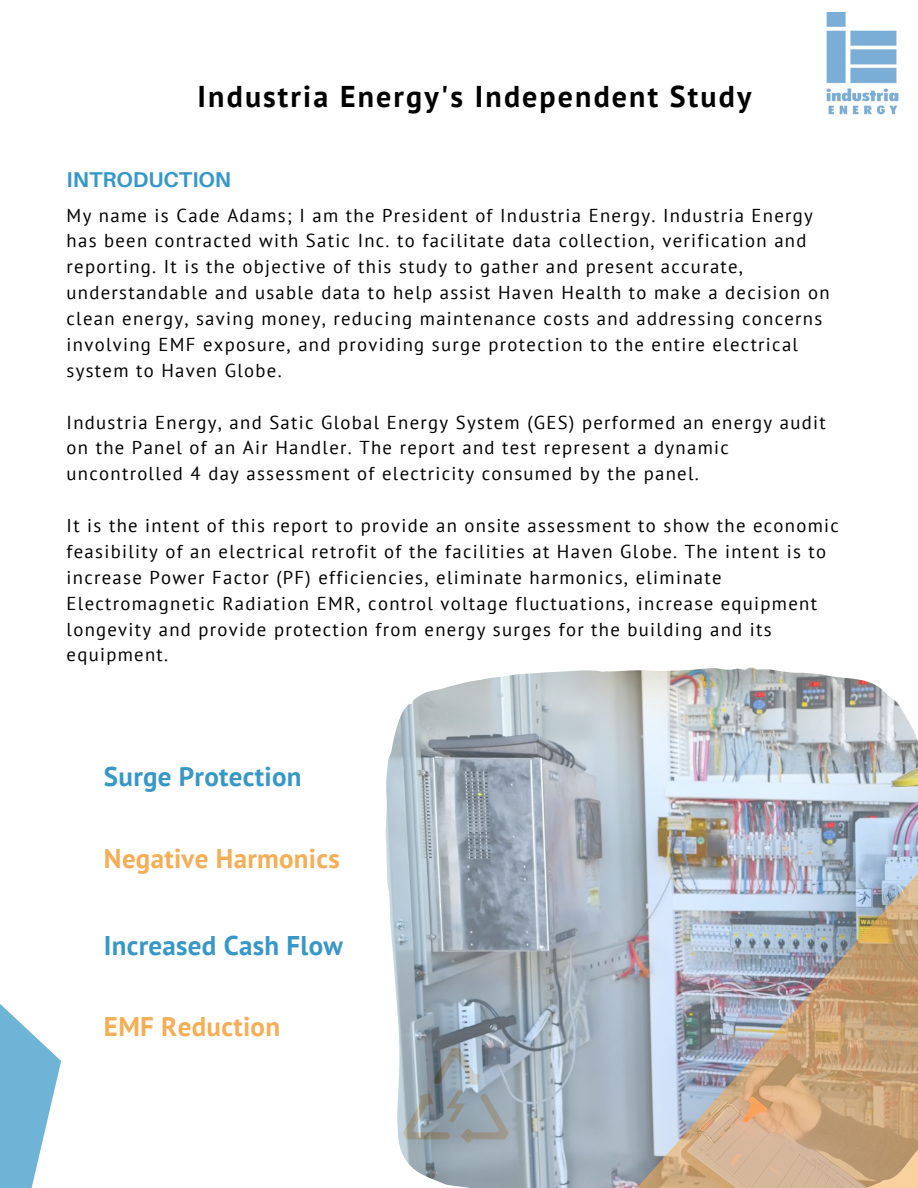
<style>
.page{position:relative;width:918px;height:1188px;background:#fff}
.page>*{position:absolute;margin:0;border:0;box-sizing:border-box;transform-origin:0 0}
.t1{font:700 30px "PT Sans";letter-spacing:.07em;color:#000}
.t2{font:700 27px "PT Sans";letter-spacing:.01em;color:#3798c8}
.t3{font:700 27px "PT Sans";letter-spacing:.01em;color:#f6ae56}
.t4{font:700 21.45px "Aileron";color:#3798c8}
.t5{font:18.75px/25.8px "PT Sans";letter-spacing:.07em;color:#000}
</style>
<div class="page">
<svg style="left:0;top:1004px;width:61px;height:184px"></svg>
<img style="left:826px;top:12px;width:73px;height:103px">
<img style="left:386px;top:667px;width:532px;height:521px">
<img style="left:604px;top:805px;width:314px;height:383px">
<p class="t1" style="left:198px;top:76px;width:555px">Industria Energy's Independent Study</p>
<p class="t4" style="left:67px;top:166px;width:166px">INTRODUCTION</p>
<p class="t5" style="left:67px;top:202px;width:765px">My name is Cade Adams; I am the President of Industria Energy. Industria Energy has been contracted with Satic Inc. to facilitate data collection, verification and reporting. It is the objective of this study to gather and present accurate, understandable and usable data to help assist Haven Health to make a decision on clean energy, saving money, reducing maintenance costs and addressing concerns involving EMF exposure, and providing surge protection to the entire electrical system to Haven Globe.</p>
<p class="t5" style="left:67px;top:409px;width:761px">Industria Energy, and Satic Global Energy System (GES) performed an energy audit on the Panel of an Air Handler. The report and test represent a dynamic uncontrolled 4 day assessment of electricity consumed by the panel.</p>
<p class="t5" style="left:67px;top:512px;width:774px">It is the intent of this report to provide an onsite assessment to show the economic feasibility of an electrical retrofit of the facilities at Haven Globe. The intent is to increase Power Factor (PF) efficiencies, eliminate harmonics, eliminate Electromagnetic Radiation EMR, control voltage fluctuations, increase equipment longevity and provide protection from energy surges for the building and its equipment.</p>
<p class="t2" style="left:104px;top:759px;width:199px">Surge Protection</p>
<p class="t3" style="left:104px;top:840px;width:237px">Negative Harmonics</p>
<p class="t2" style="left:104px;top:927px;width:241px">Increased Cash Flow</p>
<p class="t3" style="left:104px;top:1008px;width:178px">EMF Reduction</p>
</div>
